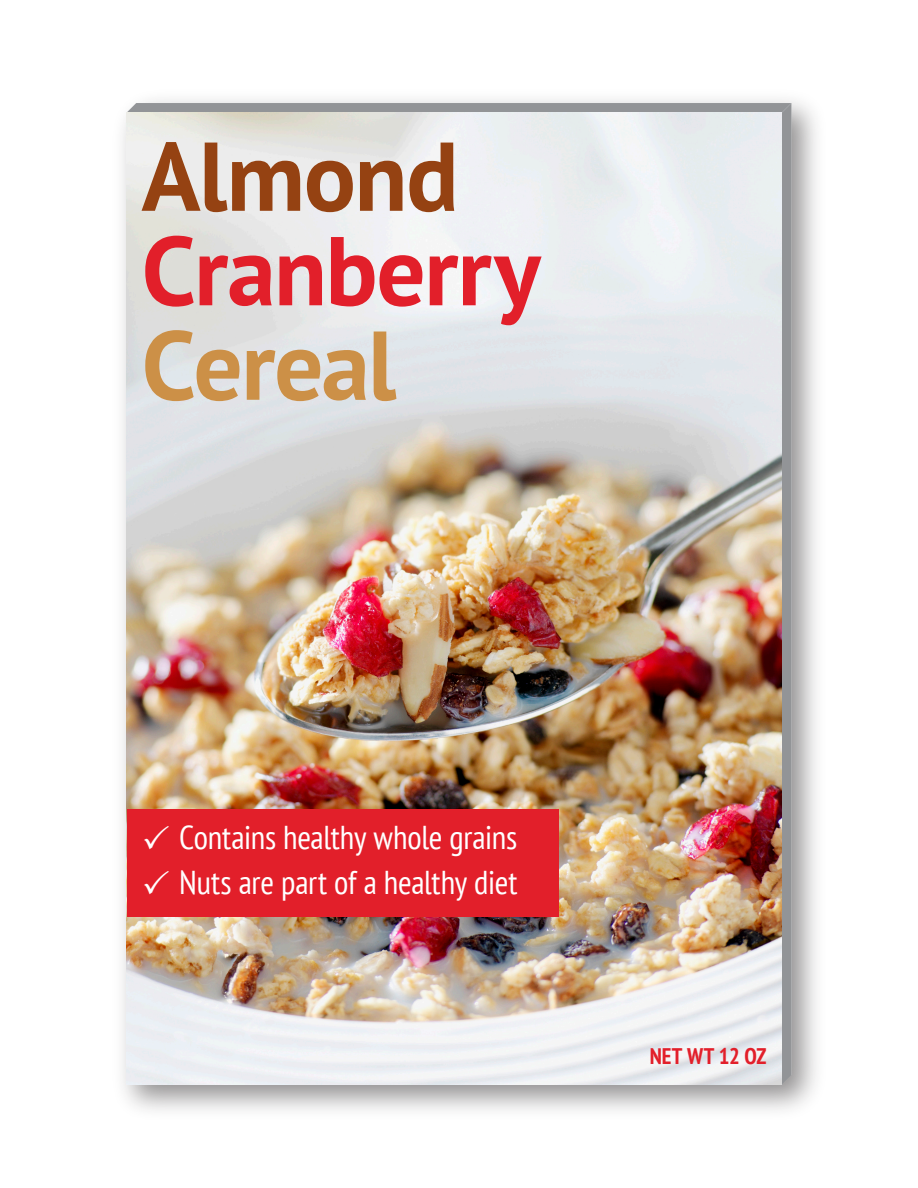
<style>
.page{position:relative;width:918px;height:1188px;background:#fff}
.page>*{position:absolute;margin:0;border:0;box-sizing:border-box;transform-origin:0 0}
.t1{font:700 97.5px "PT Sans";letter-spacing:-.015em;color:#e21f2a}
.t2{font:700 97.5px "PT Sans";letter-spacing:-.015em;color:#954212}
.t3{font:700 97.5px "PT Sans";letter-spacing:-.02em;color:#cc9047}
.t4{font:condensed 33px/45px "PT Sans";letter-spacing:-.005em;color:#fff}
.t5{font:700 condensed 22.5px "PT Sans";letter-spacing:.005em;color:#e21f2a}
</style>
<div class="page">
<img style="left:126px;top:103px;width:666px;height:982px">
<h1 class="t2" style="left:142px;top:112px;width:319px">Almond</h1>
<h1 class="t1" style="left:142px;top:206px;width:401px">Cranberry</h1>
<h1 class="t3" style="left:142px;top:301px;width:256px">Cereal</h1>
<p class="t4" style="left:179px;top:814px;width:340px">Contains healthy whole grains<br>Nuts are part of a healthy diet</p>
<p class="t5" style="left:650px;top:1041px;width:118px">NET WT 12 OZ</p>
</div>
